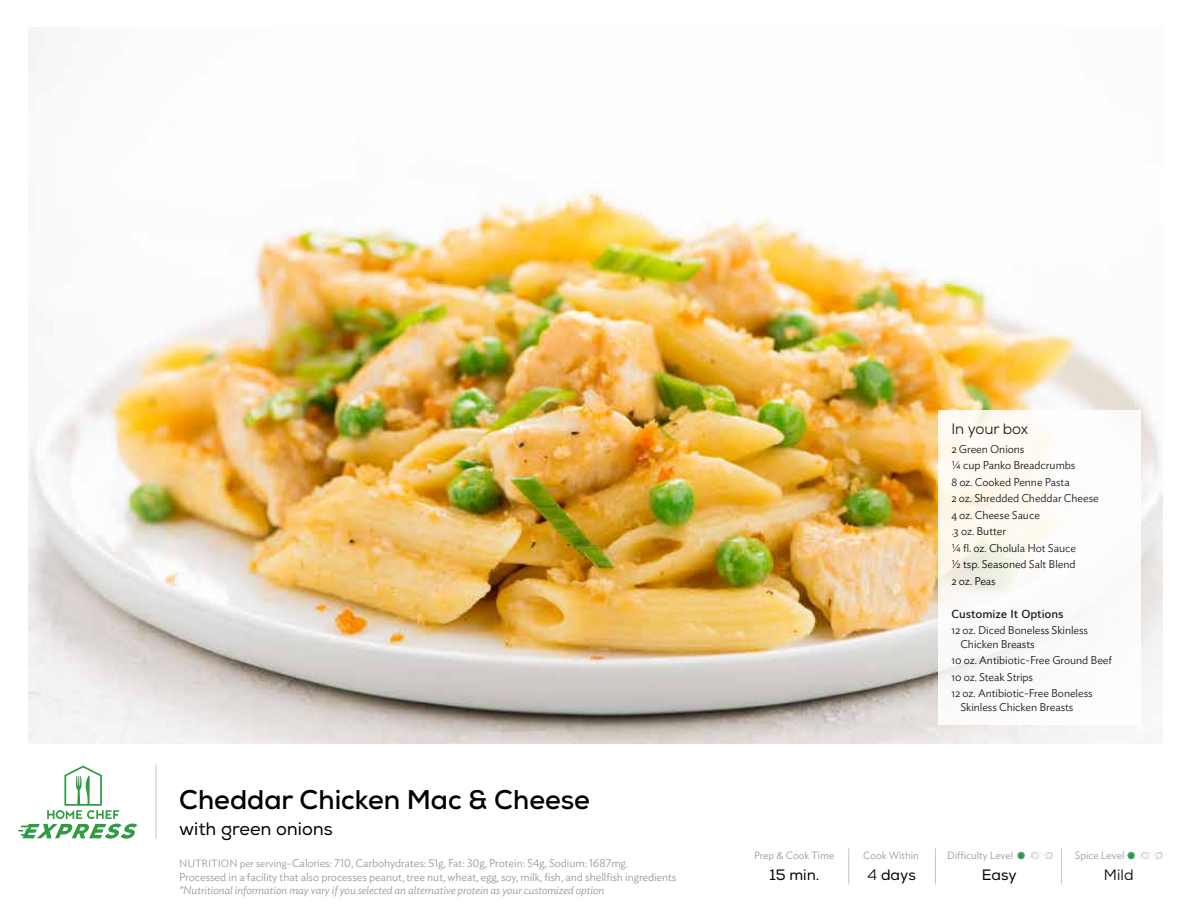
<style>
.page{position:relative;width:1188px;height:918px;background:#fff}
.page>*{position:absolute;margin:0;border:0;box-sizing:border-box;transform-origin:0 0}
.t1{font:700 27px "Nexa";color:#000}
.t2{font:18px "Nexa";color:#000}
.t3{font:15px "Nexa";color:#000}
.t4{font:15px "Nexa";letter-spacing:-.01em;color:#000}
.t5{font:300 11.25px/16.5px "Ideal Sans";letter-spacing:-.005em;color:#000}
.t6{font:300 11.25px/13.5px "Ideal Sans";letter-spacing:-.005em;color:#9a9a9a}
.t7{font:italic 300 11.25px "Ideal Sans";letter-spacing:-.005em;color:#9a9a9a}
.t8{font:600 11.25px "Muli";letter-spacing:-.005em;color:#000}
.t9{font:300 10.5px "Ideal Sans";color:#9a9a9a}
.s1{font-size:10.5px}
.s2{font-style:inherit}
</style>
<div class="page">
<img style="left:29px;top:185px;width:1133px;height:558px">
<hr style="left:848px;top:848px;width:1px;height:36px;background:#c7c6c5">
<hr style="left:935px;top:848px;width:1px;height:36px;background:#c7c6c5">
<hr style="left:1061px;top:848px;width:1px;height:36px;background:#c7c6c5">
<hr style="left:156px;top:764px;width:1px;height:75px;background:#c7c6c5">
<div style="left:938px;top:410px;width:203px;height:314px;background:#fff"></div>
<img style="left:1018px;top:852px;width:34px;height:7px">
<img style="left:1128px;top:852px;width:34px;height:7px">
<svg style="left:18px;top:766px;width:119px;height:73px"></svg>
<h1 class="t1" style="left:179px;top:783px;width:412px">Cheddar Chicken Mac &amp; Cheese</h1>
<h2 class="t2" style="left:179px;top:818px;width:155px">with green onions</h2>
<p class="t6" style="left:179px;top:856px;width:499px"><span class="s1">NUTRITION per serving–</span>Calories: 710, Carbohydrates: 51g, Fat: 30g, Protein: 54g, Sodium: 1687mg.<br>Processed in a facility that also processes peanut, tree nut, wheat, egg, soy, milk, fish, and shellfish ingredients</p>
<p class="t7" style="left:179px;top:882px;width:427px">*Nutritional information may vary if you selected an alternative protein as your customized option</p>
<h3 class="t4" style="left:951px;top:419px;width:78px">In your box</h3>
<p class="t5" style="left:951px;top:440px;width:149px">2 Green Onions<br>¼ cup Panko Breadcrumbs<br>8 oz. Cooked Penne Pasta<br>2 oz. Shredded Cheddar Cheese<br>4 oz. Cheese Sauce<br>.3 oz. Butter<br>¼ fl. oz. Cholula Hot Sauce<br>½ tsp. Seasoned Salt Blend<br>2 oz. Peas</p>
<p class="t8" style="left:951px;top:605px;width:114px">Customize It Options</p>
<p class="t5" style="left:960px;top:623px;width:129px;line-height:13.5px;text-indent:-9px">12 oz. Diced Boneless Skinless<br>Chicken Breasts</p>
<p class="t5" style="left:951px;top:651px;width:162px">10 oz. Antibiotic-Free Ground Beef<br>10 oz. Steak Strips<br>12 oz. Antibiotic-Free Boneless</p>
<p class="t5" style="left:960px;top:698px;width:115px">Skinless Chicken Breasts</p>
<p class="t9" style="left:754px;top:847px;width:82px">Prep &amp; Cook Time</p>
<p class="t9" style="left:863px;top:847px;width:57px">Cook Within</p>
<p class="t9" style="left:947px;top:847px;width:68px">Difficulty Level</p>
<p class="t9" style="left:1075px;top:847px;width:51px">Spice Level</p>
<h3 class="t3" style="left:769px;top:866px;width:52px">15 min.</h3>
<h3 class="t3" style="left:867px;top:866px;width:50px"><span class="s2">4</span> days</h3>
<h3 class="t3" style="left:982px;top:866px;width:37px">Easy</h3>
<h3 class="t4" style="left:1104px;top:865px;width:31px">Mild</h3>
</div>
